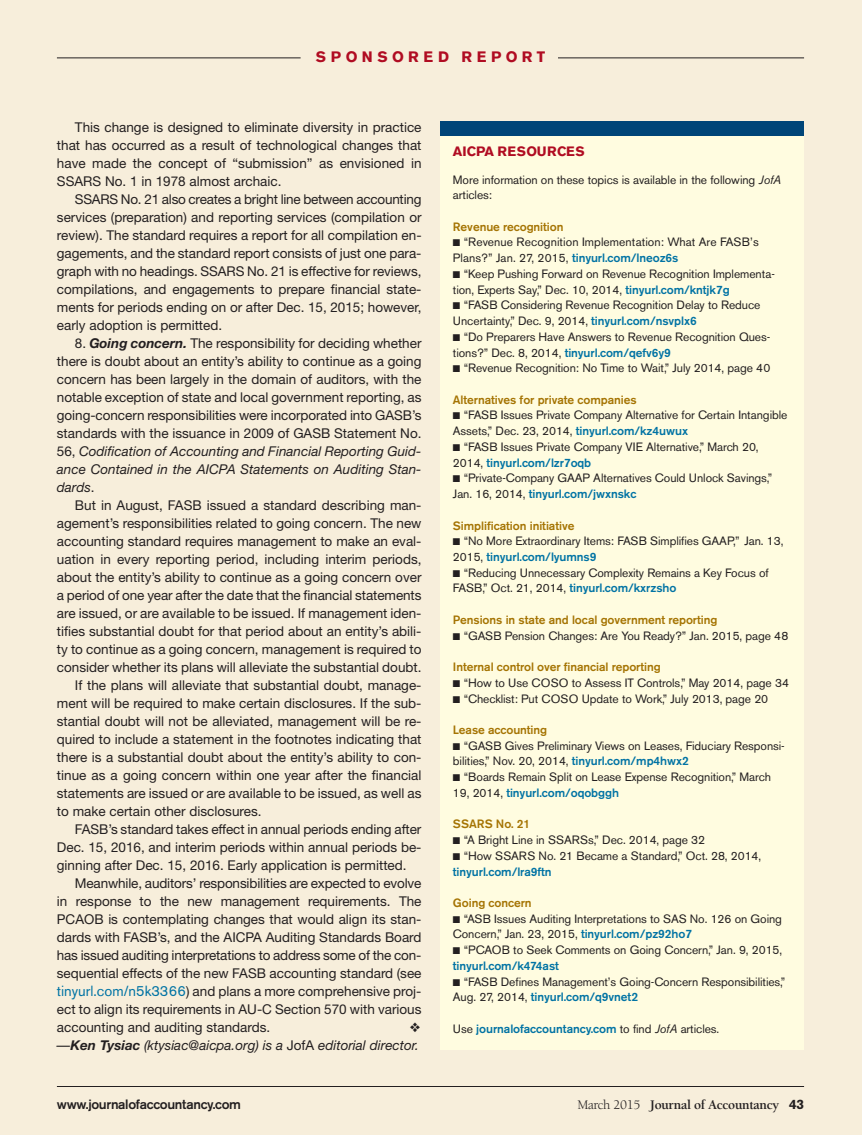
<style>
.page{position:relative;width:862px;height:1135px;background:#fff}
.page>*{position:absolute;margin:0;border:0;box-sizing:border-box;transform-origin:0 0}
.t1{font:700 15px "Akzidenz Grotesk BE";letter-spacing:.295em;color:#b00c22}
.t2{font:13.5px/18px "Helvetica Neue";color:#231f20;text-align:justify}
.t3{font:italic 13.5px "Helvetica Neue";color:#231f20}
.t4{font:700 13.5px "Berkeley";letter-spacing:-.02em;color:#231f20}
.t5{font:500 13.5px "Akzidenz Grotesk BE";letter-spacing:-.025em;color:#231f20}
.t6{font:700 13.5px "Akzidenz Grotesk BE";letter-spacing:.015em;color:#b00c22}
.t7{font:12px/15.8px "Akzidenz Grotesk BE";letter-spacing:-.005em;color:#231f20}
.t8{font:500 12px "Akzidenz Grotesk BE";letter-spacing:-.005em;color:#a57403}
.t9{font:500 12px "Akzidenz Grotesk BE";letter-spacing:-.005em;color:#0073a4}
.s1{font-weight:700;font-style:italic}
.s2{font-style:italic}
.s3{font-family:"Akzidenz Grotesk BE";font-size:14.7px;color:#0073a4}
.s4{font-weight:700}
.s5{font-style:normal}
.s6{font-weight:500;color:#0073a4}
.s7{font-weight:400;color:#231f20}
.s8{font-weight:400;font-style:italic;color:#231f20}
.s9{font-weight:400}
.s10{font-family:"Akzidenz Grotesk BE"}
</style>
<div class="page">
<div style="left:0;top:0;width:862px;height:1134px;background:#f7eedb"></div>
<hr style="left:57px;top:1085px;width:747px;height:1px;background:#231f20">
<div style="left:441px;top:121px;width:363px;height:929px;background:#fffce0"></div>
<div style="left:441px;top:121px;width:363px;height:15px;background:#004578"></div>
<hr style="left:57px;top:57px;width:244px;height:1px;background:#231f20">
<hr style="left:558px;top:57px;width:246px;height:1px;background:#231f20">
<p class="t1" style="left:316px;top:50px;width:231px">SPONSORED REPORT</p>
<p class="t2" style="left:57px;top:119px;width:366px;text-indent:18px">This change is designed to eliminate diversity in practice that has occurred as a result of technological changes that have made the concept of “submission” as envisioned in SSARS No. 1 in 1978 almost archaic.</p>
<p class="t2" style="left:57px;top:191px;width:366px;text-indent:18px">SSARS No. 21 also creates a bright line between accounting services (preparation) and reporting services (compilation or review). The standard requires a report for all compilation en&shy;gagements, and the standard report consists of just one para&shy;graph with no headings. SSARS No. 21 is effective for reviews, compilations, and engagements to prepare financial state&shy;ments for periods ending on or after Dec. 15, 2015; however, early adoption is permitted.</p>
<p class="t2" style="left:57px;top:335px;width:366px;text-indent:18px">8. <span class="s1">Going concern.</span> The responsibility for deciding whether there is doubt about an entity’s ability to continue as a going concern has been largely in the domain of auditors, with the notable exception of state and local government reporting, as going-concern responsibilities were incorporated into GASB’s standards with the issuance in 2009 of GASB Statement No.<br>56, <span class="s2">Codification of Accounting and Financial Reporting Guid&shy;ance Contained in the AICPA Statements on Auditing Stan&shy;dards</span>.</p>
<p class="t2" style="left:75px;top:497px;width:348px">But in August, FASB issued a standard describing man-</p>
<p class="t2" style="left:57px;top:515px;width:366px">agement’s responsibilities related to going concern. The new</p>
<p class="t2" style="left:57px;top:533px;width:366px">accounting standard requires management to make an eval-</p>
<p class="t2" style="left:57px;top:551px;width:366px">uation in every reporting period, including interim periods,</p>
<p class="t2" style="left:57px;top:569px;width:366px">about the entity’s ability to continue as a going concern over</p>
<p class="t2" style="left:57px;top:587px;width:366px">a period of one year after the date that the financial statements</p>
<p class="t2" style="left:57px;top:605px;width:366px">are issued, or are available to be issued. If management iden-</p>
<p class="t2" style="left:57px;top:623px;width:366px">tifies substantial doubt for that period about an entity’s abili-</p>
<p class="t2" style="left:57px;top:641px;width:366px">ty to continue as a going concern, management is required to</p>
<p class="t2" style="left:57px;top:659px;width:366px">consider whether its plans will alleviate the substantial doubt.</p>
<p class="t2" style="left:75px;top:677px;width:348px">If the plans will alleviate that substantial doubt, manage-</p>
<p class="t2" style="left:57px;top:695px;width:366px">ment will be required to make certain disclosures. If the sub-</p>
<p class="t2" style="left:57px;top:713px;width:366px">stantial doubt will not be alleviated, management will be re-</p>
<p class="t2" style="left:57px;top:731px;width:366px">quired to include a statement in the footnotes indicating that</p>
<p class="t2" style="left:57px;top:749px;width:366px">there is a substantial doubt about the entity’s ability to con-</p>
<p class="t2" style="left:57px;top:767px;width:366px">tinue as a going concern within one year after the financial</p>
<p class="t2" style="left:57px;top:785px;width:366px">statements are issued or are available to be issued, as well as</p>
<p class="t2" style="left:57px;top:803px;width:206px">to make certain other disclosures.</p>
<p class="t2" style="left:75px;top:821px;width:348px">FASB’s standard takes effect in annual periods ending after</p>
<p class="t2" style="left:57px;top:839px;width:366px">Dec. 15, 2016, and interim periods within annual periods be-</p>
<p class="t2" style="left:57px;top:857px;width:351px">ginning after Dec. 15, 2016. Early application is permitted.</p>
<p class="t2" style="left:75px;top:875px;width:348px">Meanwhile, auditors’ responsibilities are expected to evolve</p>
<p class="t2" style="left:57px;top:893px;width:366px">in response to the new management requirements. The</p>
<p class="t2" style="left:57px;top:911px;width:366px">PCAOB is contemplating changes that would align its stan-</p>
<p class="t2" style="left:57px;top:929px;width:366px">dards with FASB’s, and the AICPA Auditing Standards Board</p>
<p class="t2" style="left:57px;top:947px;width:366px">has issued auditing interpretations to address some of the con-</p>
<p class="t2" style="left:57px;top:965px;width:366px">sequential effects of the new FASB accounting standard (see</p>
<p class="t2" style="left:57px;top:983px;width:366px"><span class="s3">tinyurl.com/n5k3366</span>) and plans a more comprehensive proj-</p>
<p class="t2" style="left:57px;top:1001px;width:366px">ect to align its requirements in AU-C Section 570 with various</p>
<p class="t2" style="left:57px;top:1019px;width:215px">accounting and auditing standards.</p>
<p class="t3" style="left:57px;top:1040px;width:363px">—<span class="s4">Ken Tysiac</span> (ktysiac@aicpa.org) is a <span class="s5">JofA</span> editorial director.</p>
<p class="t6" style="left:453px;top:146px;width:133px">AICPA RESOURCES</p>
<p class="t7" style="left:453px;top:173px;width:330px">More information on these topics is available in the following <span class="s2">JofA </span>articles:</p>
<p class="t8" style="left:453px;top:222px;width:112px">Revenue recognition</p>
<p class="t7" style="left:453px;top:236px;width:307px">■ “Revenue Recognition Implementation: What Are FASB’s<br>Plans?” Jan. 27, 2015, <span class="s6">tinyurl.com/lneoz6s</span></p>
<p class="t7" style="left:453px;top:267px;width:323px">■ “Keep Pushing Forward on Revenue Recognition Implementa&shy;tion, Experts Say,” Dec. 10, 2014, <span class="s6">tinyurl.com/kntjk7g</span></p>
<p class="t7" style="left:453px;top:298px;width:309px">■ “FASB Considering Revenue Recognition Delay to Reduce<br>Uncertainty,” Dec. 9, 2014, <span class="s6">tinyurl.com/nsvplx6</span></p>
<p class="t7" style="left:453px;top:330px;width:319px">■ “Do Preparers Have Answers to Revenue Recognition Ques&shy;tions?” Dec. 8, 2014, <span class="s6">tinyurl.com/qefv6y9</span></p>
<p class="t7" style="left:453px;top:361px;width:319px">■ “Revenue Recognition: No Time to Wait,” July 2014, page 40</p>
<p class="t8" style="left:453px;top:395px;width:185px">Alternatives for private companies</p>
<p class="t7" style="left:453px;top:408px;width:336px">■ “FASB Issues Private Company Alternative for Certain Intangible<br>Assets,” Dec. 23, 2014, <span class="s6">tinyurl.com/kz4uwux</span></p>
<p class="t7" style="left:453px;top:440px;width:307px">■ “FASB Issues Private Company VIE Alternative,” March 20,<br>2014, <span class="s6">tinyurl.com/lzr7oqb</span></p>
<p class="t7" style="left:453px;top:471px;width:321px">■ “Private-Company GAAP Alternatives Could Unlock Savings,”<br>Jan. 16, 2014, <span class="s6">tinyurl.com/jwxnskc</span></p>
<p class="t8" style="left:453px;top:521px;width:123px">Simplification initiative</p>
<p class="t7" style="left:453px;top:534px;width:332px">■ “No More Extraordinary Items: FASB Simplifies GAAP,” Jan. 13,<br>2015, <span class="s6">tinyurl.com/lyumns9</span></p>
<p class="t7" style="left:453px;top:566px;width:317px">■ “Reducing Unnecessary Complexity Remains a Key Focus of<br>FASB,” Oct. 21, 2014, <span class="s6">tinyurl.com/kxrzsho</span></p>
<p class="t8" style="left:453px;top:615px;width:266px">Pensions in state and local government reporting</p>
<p class="t7" style="left:453px;top:629px;width:337px">■ “GASB Pension Changes: Are You Ready?” Jan. 2015, page 48</p>
<p class="t8" style="left:453px;top:662px;width:209px">Internal control over financial reporting</p>
<p class="t7" style="left:453px;top:676px;width:338px">■ “How to Use COSO to Assess IT Controls,” May 2014, page 34</p>
<p class="t7" style="left:453px;top:691px;width:317px">■ “Checklist: Put COSO Update to Work,” July 2013, page 20</p>
<p class="t8" style="left:453px;top:725px;width:96px">Lease accounting</p>
<p class="t7" style="left:453px;top:739px;width:333px">■ “GASB Gives Preliminary Views on Leases, Fiduciary Responsi&shy;bilities,” Nov. 20, 2014, <span class="s6">tinyurl.com/mp4hwx2</span></p>
<p class="t7" style="left:453px;top:770px;width:320px">■ “Boards Remain Split on Lease Expense Recognition,” March<br>19, 2014, <span class="s6">tinyurl.com/oqobggh</span></p>
<p class="t8" style="left:453px;top:819px;width:79px">SSARS No. 21</p>
<p class="t7" style="left:453px;top:833px;width:254px">■ “A Bright Line in SSARSs,” Dec. 2014, page 32</p>
<p class="t7" style="left:453px;top:849px;width:310px">■ “How SSARS No. 21 Became a Standard,” Oct. 28, 2014, <span class="s6">tinyurl.com/lra9ftn</span></p>
<p class="t8" style="left:453px;top:898px;width:80px">Going concern</p>
<p class="t7" style="left:453px;top:911px;width:331px">■ “ASB Issues Auditing Interpretations to SAS No. 126 on Going<br>Concern,” Jan. 23, 2015, <span class="s6">tinyurl.com/pz92ho7</span></p>
<p class="t7" style="left:453px;top:943px;width:331px">■ “PCAOB to Seek Comments on Going Concern,” Jan. 9, 2015, <span class="s6">tinyurl.com/k474ast</span></p>
<p class="t7" style="left:453px;top:974px;width:334px">■ “FASB Defines Management’s Going-Concern Responsibilities,”<br>Aug. 27, 2014, <span class="s6">tinyurl.com/q9vnet2</span></p>
<p class="t9" style="left:453px;top:1024px;width:268px"><span class="s7">Use</span> journalofaccountancy.com <span class="s7">to find</span> <span class="s8">JofA</span> <span class="s7">articles.</span></p>
<p class="t5" style="left:57px;top:1099px;width:186px">www.journalofaccountancy.com</p>
<p class="t4" style="left:577px;top:1099px;width:228px"><span class="s9">March 2015</span> Journal of Accountancy <span class="s10">43</span></p>
</div>
